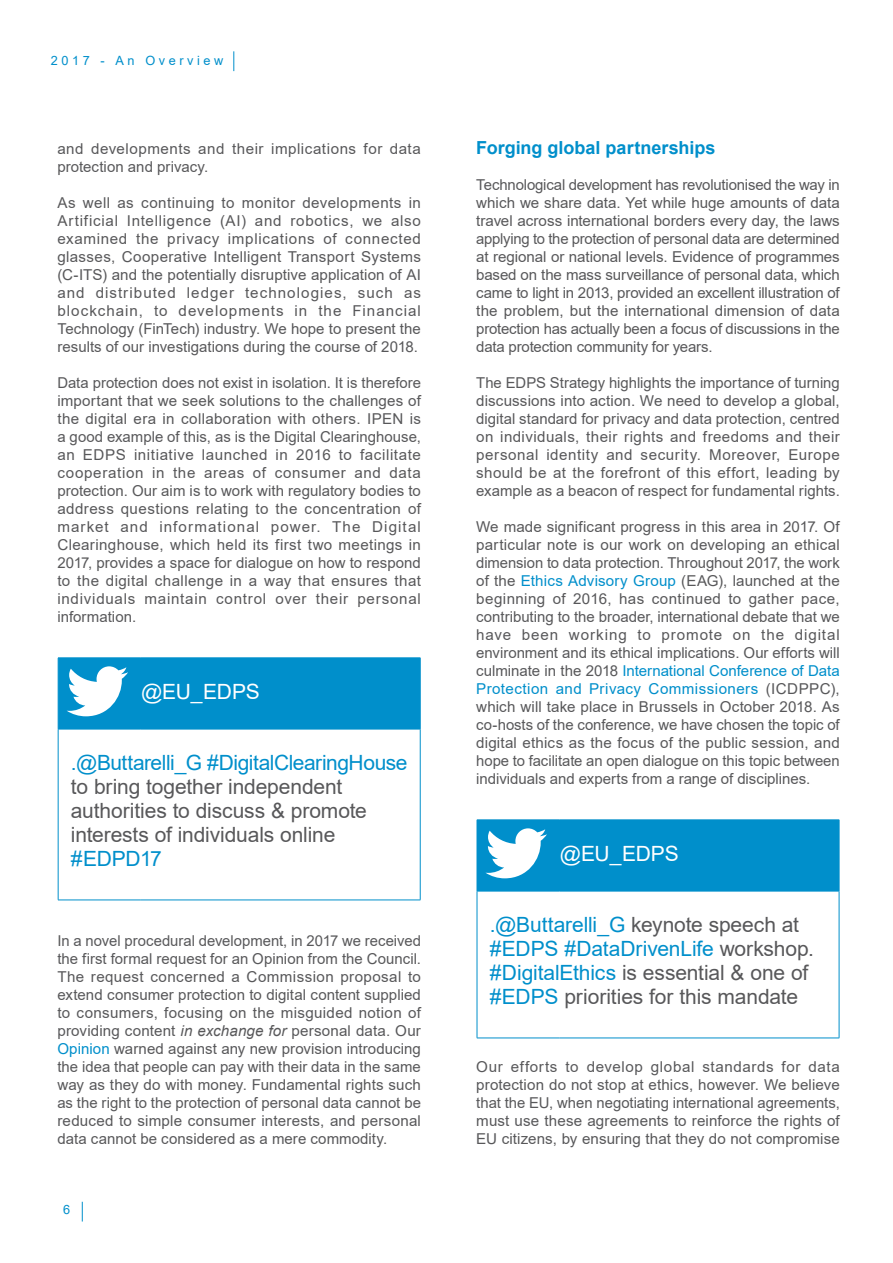
<style>
.page{position:relative;width:893px;height:1263px;background:#fff}
.page>*{position:absolute;margin:0;border:0;box-sizing:border-box;transform-origin:0 0}
.t1{font:21px/24px "Arial";letter-spacing:-.005em;color:#58585a}
.t2{font:21px "Arial";letter-spacing:-.02em;color:#008fcb}
.t3{font:21px "Arial";letter-spacing:-.015em;color:#fff}
.t4{font:700 18px "Arial";color:#008fcb}
.t5{font:15px/18px "Arial";letter-spacing:.005em;color:#58585a;text-align:justify}
.t6{font:15px/18px "Arial";letter-spacing:.03em;color:#58585a}
.t7{font:12.75px "Arial";letter-spacing:.28em;color:#008fcb}
.s1{font-style:italic}
.s2{color:#008fcb}
</style>
<div class="page">
<svg style="left:82px;top:1202px;width:1px;height:19px"></svg>
<svg style="left:234px;top:51px;width:1px;height:20px"></svg>
<hr style="left:420px;top:658px;width:1px;height:71px;background:#008fcb">
<hr style="left:58px;top:729px;width:83px;height:1px;background:#008fcb">
<hr style="left:58px;top:729px;width:1px;height:171px;background:#008fcb">
<hr style="left:141px;top:729px;width:279px;height:1px;background:#008fcb">
<hr style="left:420px;top:729px;width:1px;height:171px;background:#008fcb">
<hr style="left:58px;top:900px;width:83px;height:1px;background:#008fcb">
<hr style="left:141px;top:900px;width:279px;height:1px;background:#008fcb">
<svg style="left:58px;top:658px;width:362px;height:71px;background:#1297ce"></svg>
<hr style="left:839px;top:820px;width:1px;height:71px;background:#008fcb">
<hr style="left:477px;top:891px;width:83px;height:1px;background:#008fcb">
<hr style="left:477px;top:891px;width:1px;height:147px;background:#008fcb">
<hr style="left:560px;top:891px;width:279px;height:1px;background:#008fcb">
<hr style="left:839px;top:891px;width:1px;height:147px;background:#008fcb">
<hr style="left:477px;top:1038px;width:83px;height:1px;background:#008fcb">
<hr style="left:560px;top:1038px;width:279px;height:1px;background:#008fcb">
<svg style="left:477px;top:820px;width:362px;height:71px;background:#1296ce"></svg>
<p class="t7" style="left:51px;top:51px;width:174px">2017 - An Overview</p>
<p class="t6" style="left:57px;top:139px;width:365px">and developments and their implications for data protection and privacy.</p>
<p class="t5" style="left:57px;top:193px;width:365px">As well as continuing to monitor developments in Artificial Intelligence (AI) and robotics, we also examined the privacy implications of connected glasses, Cooperative Intelligent Transport Systems (C-ITS) and the potentially disruptive application of AI and distributed ledger technologies, such as blockchain, to developments in the Financial Technology (FinTech) industry. We hope to present the results of our investigations during the course of 2018.</p>
<p class="t5" style="left:57px;top:373px;width:365px">Data protection does not exist in isolation. It is therefore important that we seek solutions to the challenges of the digital era in collaboration with others. IPEN is a good example of this, as is the Digital Clearinghouse, an EDPS initiative launched in 2016 to facilitate cooperation in the areas of consumer and data protection. Our aim is to work with regulatory bodies to address questions relating to the concentration of market and informational power. The Digital Clearinghouse, which held its first two meetings in 2017, provides a space for dialogue on how to respond to the digital challenge in a way that ensures that individuals maintain control over their personal information.</p>
<h1 class="t3" style="left:141px;top:677px;width:120px">@EU_EDPS</h1>
<h1 class="t2" style="left:71px;top:748px;width:338px">.@Buttarelli_G #DigitalClearingHouse</h1>
<h1 class="t1" style="left:71px;top:774px;width:298px">to bring together independent authorities to discuss &amp; promote interests of individuals online</h1>
<h1 class="t2" style="left:71px;top:844px;width:92px">#EDPD17</h1>
<p class="t5" style="left:57px;top:931px;width:365px">In a novel procedural development, in 2017 we received the first formal request for an Opinion from the Council.<br>The request concerned a Commission proposal to extend consumer protection to digital content supplied to consumers, focusing on the misguided notion of providing content <span class="s1">in exchange for</span> personal data. Our <span class="s2">Opinion</span> warned against any new provision introducing the idea that people can pay with their data in the same way as they do with money. Fundamental rights such as the right to the protection of personal data cannot be reduced to simple consumer interests, and personal data cannot be considered as a mere commodity.</p>
<p class="t7" style="left:63px;top:1201px;width:9px">6</p>
<p class="t4" style="left:476px;top:135px;width:241px">Forging global partnerships</p>
<p class="t5" style="left:476px;top:175px;width:365px">Technological development has revolutionised the way in which we share data. Yet while huge amounts of data travel across international borders every day, the laws applying to the protection of personal data are determined at regional or national levels. Evidence of programmes based on the mass surveillance of personal data, which came to light in 2013, provided an excellent illustration of the problem, but the international dimension of data protection has actually been a focus of discussions in the data protection community for years.</p>
<p class="t5" style="left:476px;top:373px;width:365px">The EDPS Strategy highlights the importance of turning discussions into action. We need to develop a global, digital standard for privacy and data protection, centred on individuals, their rights and freedoms and their personal identity and security. Moreover, Europe should be at the forefront of this effort, leading by example as a beacon of respect for fundamental rights.</p>
<p class="t5" style="left:476px;top:517px;width:365px">We made significant progress in this area in 2017. Of particular note is our work on developing an ethical dimension to data protection. Throughout 2017, the work of the <span class="s2">Ethics Advisory Group</span> (EAG), launched at the beginning of 2016, has continued to gather pace, contributing to the broader, international debate that we have been working to promote on the digital environment and its ethical implications. Our efforts will culminate in the 2018 <span class="s2">International Conference of Data Protection and Privacy Commissioners</span> (ICDPPC), which will take place in Brussels in October 2018. As co-hosts of the conference, we have chosen the topic of digital ethics as the focus of the public session, and hope to facilitate an open dialogue on this topic between individuals and experts from a range of disciplines.</p>
<h1 class="t3" style="left:560px;top:839px;width:120px">@EU_EDPS</h1>
<h1 class="t1" style="left:490px;top:912px;width:326px"><span class="s2">.@Buttarelli_G</span> keynote speech at <span class="s2">#EDPS #DataDrivenLife</span> workshop. <span class="s2">#DigitalEthics</span> is essential &amp; one of <span class="s2">#EDPS</span> priorities for this mandate</h1>
<p class="t5" style="left:476px;top:1057px;width:365px">Our efforts to develop global standards for data protection do not stop at ethics, however. We believe that the EU, when negotiating international agreements, must use these agreements to reinforce the rights of EU citizens, by ensuring that they do not compromise</p>
</div>
